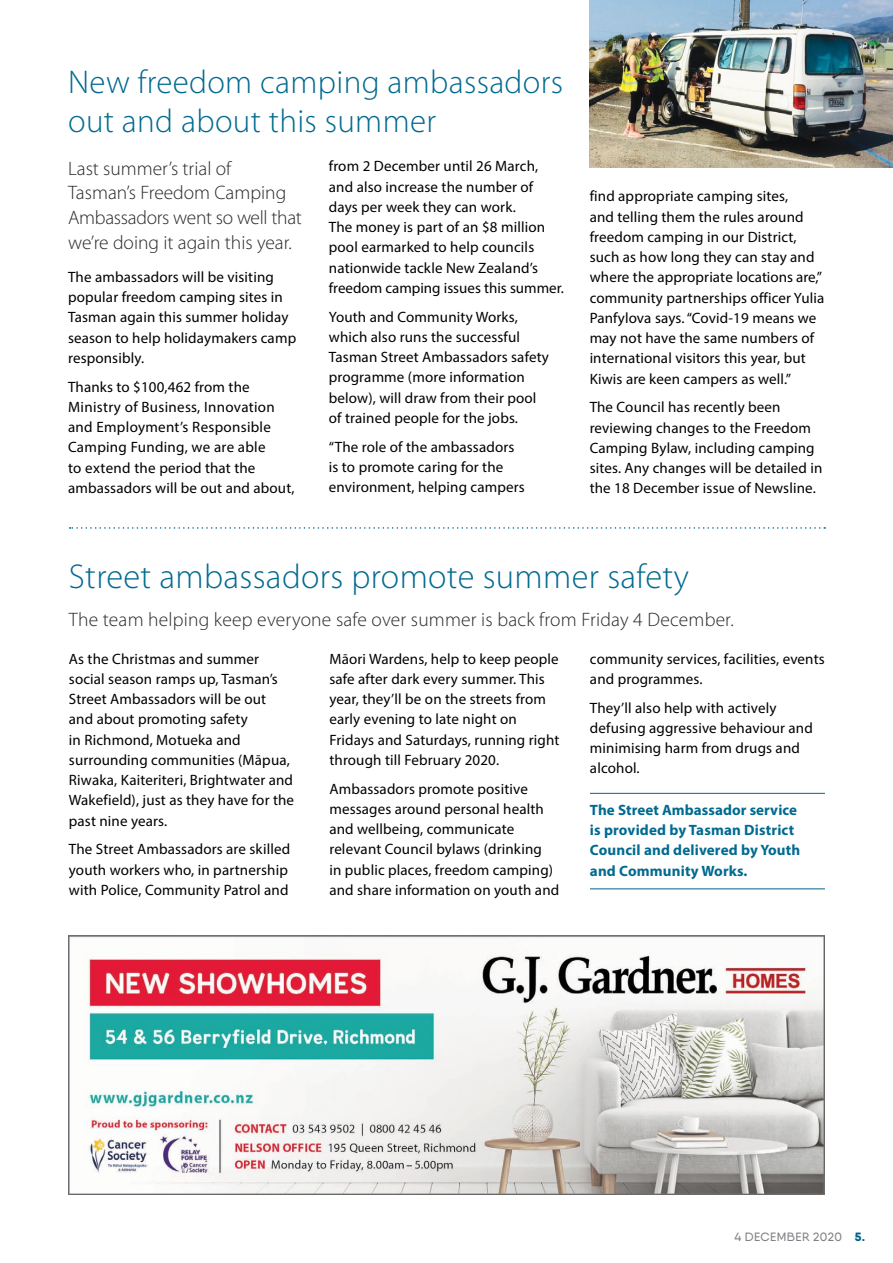
<style>
.page{position:relative;width:893px;height:1263px;background:#fff}
.page>*{position:absolute;margin:0;border:0;box-sizing:border-box;transform-origin:0 0}
.t1{font:300 34.5px "Myriad Pro";letter-spacing:.01em;color:#006a90}
.t2{font:300 33px/39px "Myriad Pro";letter-spacing:.01em;color:#006a90}
.t3{font:300 19.5px/24.8px "Myriad Pro";color:#292829}
.t4{font:15px/20.2px "Myriad Pro";letter-spacing:.01em;color:#000}
.t5{font:700 15px/20.2px "Myriad Pro";letter-spacing:.01em;color:#006a90}
.t6{font:500 12px "Qanelas Soft DEMO";letter-spacing:.03em;color:#808285}
.s1{font-weight:800;color:#00648a}
</style>
<div class="page">
<svg style="left:70px;top:527px;width:755px;height:2px"></svg>
<img style="left:68px;top:935px;width:757px;height:260px">
<img style="left:590px;top:0;width:303px;height:167px">
<hr style="left:590px;top:793px;width:235px;height:1px;background:#00648a">
<hr style="left:590px;top:888px;width:235px;height:1px;background:#00648a">
<h2 class="t2" style="left:68px;top:62px;width:497px">New freedom camping ambassadors out and about this summer</h2>
<h3 class="t3" style="left:68px;top:156px;width:235px">Last summer’s trial of<br>Tasman’s Freedom Camping<br>Ambassadors went so well that we’re doing it again this year.</h3>
<p class="t4" style="left:68px;top:267px;width:230px">The ambassadors will be visiting popular freedom camping sites in<br>Tasman again this summer holiday season to help holidaymakers camp responsibly.</p>
<p class="t4" style="left:68px;top:376px;width:228px">Thanks to $100,462 from the<br>Ministry of Business, Innovation and Employment’s Responsible<br>Camping Funding, we are able<br>to extend the period that the ambassadors will be out and about,</p>
<p class="t4" style="left:329px;top:156px;width:237px">from 2 December until 26 March, and also increase the number of days per week they can work.<br>The money is part of an $8 million pool earmarked to help councils nationwide tackle New Zealand’s freedom camping issues this summer.</p>
<p class="t4" style="left:329px;top:306px;width:222px">Youth and Community Works, which also runs the successful<br>Tasman Street Ambassadors safety programme (more information below), will draw from their pool of trained people for the jobs.</p>
<p class="t4" style="left:329px;top:436px;width:197px">“The role of the ambassadors is to promote caring for the environment, helping campers</p>
<p class="t4" style="left:590px;top:186px;width:236px">find appropriate camping sites,<br>and telling them the rules around freedom camping in our District, such as how long they can stay and where the appropriate locations are,” community partnerships officer Yulia Panfylova says. “Covid-19 means we may not have the same numbers of international visitors this year, but Kiwis are keen campers as well.”</p>
<p class="t4" style="left:590px;top:397px;width:234px">The Council has recently been reviewing changes to the Freedom Camping Bylaw, including camping sites. Any changes will be detailed in the 18 December issue of Newsline.</p>
<h1 class="t1" style="left:69px;top:556px;width:622px">Street ambassadors promote summer safety</h1>
<h3 class="t3" style="left:69px;top:606px;width:666px">The team helping keep everyone safe over summer is back from Friday 4 December.</h3>
<p class="t4" style="left:69px;top:648px;width:227px">As the Christmas and summer social season ramps up, Tasman’s<br>Street Ambassadors will be out and about promoting safety<br>in Richmond, Motueka and surrounding communities (Māpua,<br>Riwaka, Kaiteriteri, Brightwater and<br>Wakefield), just as they have for the past nine years.</p>
<p class="t4" style="left:69px;top:839px;width:223px">The Street Ambassadors are skilled youth workers who, in partnership with Police, Community Patrol and</p>
<p class="t4" style="left:590px;top:648px;width:236px">community services, facilities, events and programmes.</p>
<p class="t4" style="left:590px;top:697px;width:224px">They’ll also help with actively defusing aggressive behaviour and minimising harm from drugs and alcohol.</p>
<p class="t5" style="left:590px;top:799px;width:212px">The Street Ambassador service is provided by Tasman District<br>Council and delivered by Youth and Community Works.</p>
<p class="t4" style="left:329px;top:648px;width:232px">Māori Wardens, help to keep people safe after dark every summer. This year, they’ll be on the streets from early evening to late night on Fridays and Saturdays, running right through till February 2020.</p>
<p class="t4" style="left:329px;top:778px;width:231px">Ambassadors promote positive messages around personal health and wellbeing, communicate relevant Council bylaws (drinking<br>in public places, freedom camping) and share information on youth and</p>
<p class="t6" style="left:734px;top:1231px;width:132px">4 DECEMBER 2020 <span class="s1">5.</span></p>
</div>
